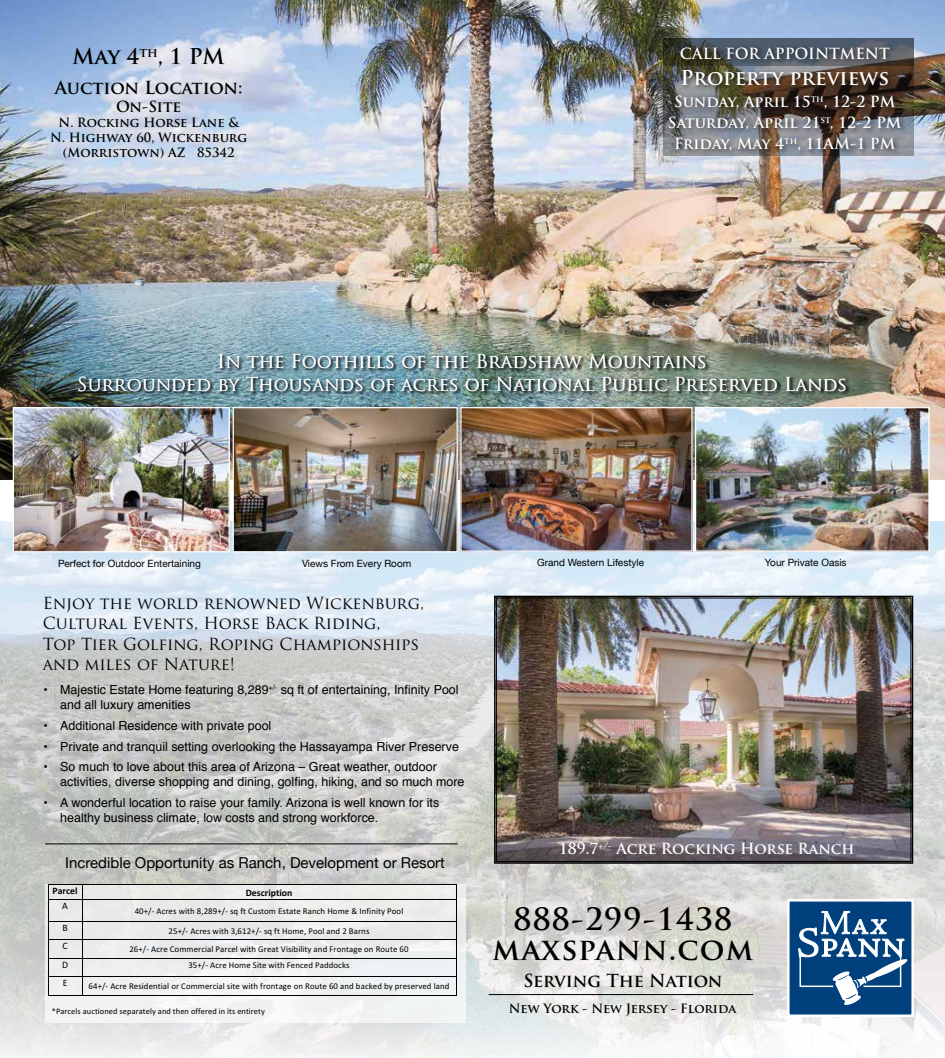
<style>
.page{position:relative;width:945px;height:1058px;background:#fff}
.page>*{position:absolute;margin:0;border:0;box-sizing:border-box;transform-origin:0 0}
.t1{font:700 30px/30px "Trajan Pro";letter-spacing:.04em;color:#000;text-align:center}
.t2{font:700 21.25px "Trajan Pro";color:#000}
.t3{font:700 20px "Trajan Pro";color:#fff}
.t4{font:18.75px/22.5px "Trajan Pro";color:#fff;text-align:center}
.t5{font:700 17.5px "Trajan Pro";letter-spacing:-.005em;color:#000}
.t6{font:16.25px/20px "Trajan Pro";color:#000}
.t7{font:700 15px/21.2px "Trajan Pro";color:#fff;text-align:center}
.t8{font:15px "Helvetica Neue";color:#000}
.t9{font:700 15px "Trajan Pro";letter-spacing:-.01em;color:#000}
.t10{font:12.5px/15px "Helvetica";color:#000}
.t11{font:700 12.5px/15px "Trajan Pro";color:#000;text-align:center}
.t12{font:10px "Helvetica Neue";color:#000}
.t13{font:700 9.75px "Calibri";color:#000}
.t14{font:9.75px "Calibri";color:#000}
.t15{font:8.88px "Calibri";letter-spacing:.01em;color:#000}
.t16{font:8.38px "Calibri";letter-spacing:.01em;color:#000}
</style>
<div class="page">
<img style="left:0;top:0;width:945px;height:479px">
<img style="left:0;top:522px;width:945px;height:536px">
<img style="left:493px;top:595px;width:421px;height:269px">
<div style="left:496px;top:598px;width:415px;height:263px;border:1px solid #000"></div>
<img style="left:235px;top:409px;width:221px;height:141px">
<div style="left:233px;top:407px;width:225px;height:145px;border:1px solid #fff"></div>
<img style="left:15px;top:409px;width:213px;height:141px">
<div style="left:13px;top:407px;width:217px;height:145px;border:1px solid #fff"></div>
<img style="left:462px;top:409px;width:229px;height:141px">
<div style="left:460px;top:407px;width:233px;height:145px;border:1px solid #fff"></div>
<img style="left:697px;top:409px;width:231px;height:141px">
<div style="left:695px;top:407px;width:235px;height:145px;border:1px solid #fff"></div>
<svg style="left:663px;top:66px;width:251px;height:90px"></svg>
<svg style="left:663px;top:38px;width:251px;height:28px;background:#495360"></svg>
<div style="left:789px;top:900px;width:123px;height:115px;background:#00407d"></div>
<svg style="left:798px;top:910px;width:110px;height:95px"></svg>
<div style="left:787px;top:899px;width:127px;height:118px;border:2px solid #fff"></div>
<div style="left:45px;top:884px;width:421px;height:138px;background:#eeefee"></div>
<hr style="left:48px;top:884px;width:34px;height:1px;background:#000">
<hr style="left:82px;top:884px;width:374px;height:1px;background:#000">
<hr style="left:48px;top:899px;width:34px;height:1px;background:#000">
<hr style="left:82px;top:899px;width:374px;height:1px;background:#000">
<hr style="left:48px;top:921px;width:34px;height:1px;background:#000">
<hr style="left:82px;top:921px;width:374px;height:1px;background:#000">
<hr style="left:48px;top:939px;width:34px;height:1px;background:#000">
<hr style="left:82px;top:939px;width:374px;height:1px;background:#000">
<hr style="left:48px;top:958px;width:34px;height:1px;background:#000">
<hr style="left:82px;top:958px;width:374px;height:1px;background:#000">
<hr style="left:48px;top:976px;width:34px;height:1px;background:#000">
<hr style="left:82px;top:976px;width:374px;height:1px;background:#000">
<svg style="left:48px;top:885px;width:1px;height:109px"></svg>
<hr style="left:48px;top:994px;width:34px;height:1px;background:#000">
<svg style="left:82px;top:885px;width:1px;height:109px"></svg>
<hr style="left:82px;top:994px;width:374px;height:1px;background:#000">
<svg style="left:456px;top:884px;width:1px;height:111px"></svg>
<hr style="left:45px;top:843px;width:413px;height:1px;background:#000">
<div style="left:78px;top:352px;width:772px;height:43px;background:#000;opacity:.75"></div>
<div style="left:666px;top:44px;width:242px;height:113px;background:#000;opacity:.71"></div>
<hr style="left:489px;top:994px;width:264px;height:1px;background:#000">
<h2 class="t2" style="left:73px;top:43px;width:154px">May 4<sup>th</sup>, 1 PM</h2>
<h3 class="t5" style="left:55px;top:77px;width:189px">Auction Location:</h3>
<p class="t9" style="left:116px;top:97px;width:66px">On-Site</p>
<p class="t11" style="left:50px;top:115px;width:199px">N. Rocking Horse Lane &amp;<br>N. Highway 60, Wickenburg (Morristown) AZ 85342</p>
<p class="t7" style="left:680px;top:43px;width:211px">CALL FOR APPOINTMENT</p>
<h3 class="t3" style="left:680px;top:66px;width:210px">Property previews</h3>
<p class="t7" style="left:668px;top:91px;width:235px">Sunday, April 15<sup>th</sup>, 12-2 PM<br>Saturday, April 21<sup>st</sup>, 12-2 PM<br>Friday, May 4<sup>th</sup>, 11AM-1 PM</p>
<h3 class="t4" style="left:77px;top:350px;width:772px">In the Foothills of the Bradshaw Mountains<br>Surrounded by Thousands of acres of National Public Preserved Lands</h3>
<p class="t12" style="left:58px;top:556px;width:144px">Perfect for Outdoor Entertaining</p>
<p class="t12" style="left:302px;top:555px;width:111px">Views From Every Room</p>
<p class="t12" style="left:537px;top:555px;width:108px">Grand Western Lifestyle</p>
<h3 class="t6" style="left:43px;top:593px;width:383px">Enjoy the world renowned Wickenburg, Cultural Events, Horse Back Riding,<br>Top Tier Golfing, Roping Championships and miles of Nature!</h3>
<p class="t10" style="left:60px;top:683px;width:400px;text-indent:-17px">• Majestic Estate Home featuring 8,289<sup>+/-</sup> sq ft of entertaining, Infinity Pool and all luxury amenities</p>
<p class="t10" style="left:43px;top:718px;width:230px">• Additional Residence with private pool</p>
<p class="t10" style="left:43px;top:739px;width:417px">• Private and tranquil setting overlooking the Hassayampa River Preserve</p>
<p class="t10" style="left:60px;top:759px;width:406px;text-indent:-17px">• So much to love about this area of Arizona – Great weather, outdoor activities, diverse shopping and dining, golfing, hiking, and so much more</p>
<p class="t10" style="left:60px;top:795px;width:381px;text-indent:-17px">• A wonderful location to raise your family. Arizona is well known for its healthy business climate, low costs and strong workforce.</p>
<p class="t12" style="left:765px;top:555px;width:83px">Your Private Oasis</p>
<p class="t8" style="left:65px;top:852px;width:381px">Incredible Opportunity as Ranch, Development or Resort</p>
<p class="t13" style="left:53px;top:883px;width:26px">Parcel</p>
<p class="t13" style="left:246px;top:885px;width:48px">Description</p>
<p class="t14" style="left:62px;top:899px;width:7px">A</p>
<p class="t15" style="left:135px;top:904px;width:270px">40+/- Acres with 8,289+/- sq ft Custom Estate Ranch Home &amp; Infinity Pool</p>
<p class="t14" style="left:62px;top:921px;width:7px">B</p>
<p class="t15" style="left:169px;top:924px;width:202px">25+/- Acres with 3,612+/- sq ft Home, Pool and 2 Barns</p>
<p class="t14" style="left:62px;top:939px;width:7px">C</p>
<p class="t15" style="left:129px;top:942px;width:281px">26+/- Acre Commercial Parcel with Great Visibility and Frontage on Route 60</p>
<p class="t14" style="left:62px;top:957px;width:8px">D</p>
<p class="t15" style="left:188px;top:958px;width:163px">35+/- Acre Home Site with Fenced Paddocks</p>
<p class="t14" style="left:63px;top:976px;width:6px">E</p>
<p class="t15" style="left:89px;top:979px;width:362px">64+/- Acre Residential or Commercial site with frontage on Route 60 and backed by preserved land</p>
<p class="t16" style="left:52px;top:1005px;width:215px">*Parcels auctioned separately and then offered in its entirety</p>
<p class="t7" style="left:559px;top:838px;width:297px">189.7<sup>+/-</sup> Acre Rocking Horse Ranch</p>
<h1 class="t1" style="left:493px;top:904px;width:262px">888-299-1438 maxspann.com</h1>
<h3 class="t5" style="left:523px;top:969px;width:201px">Serving The Nation</h3>
<p class="t11" style="left:509px;top:1001px;width:229px">New York - New Jersey - Florida</p>
</div>
